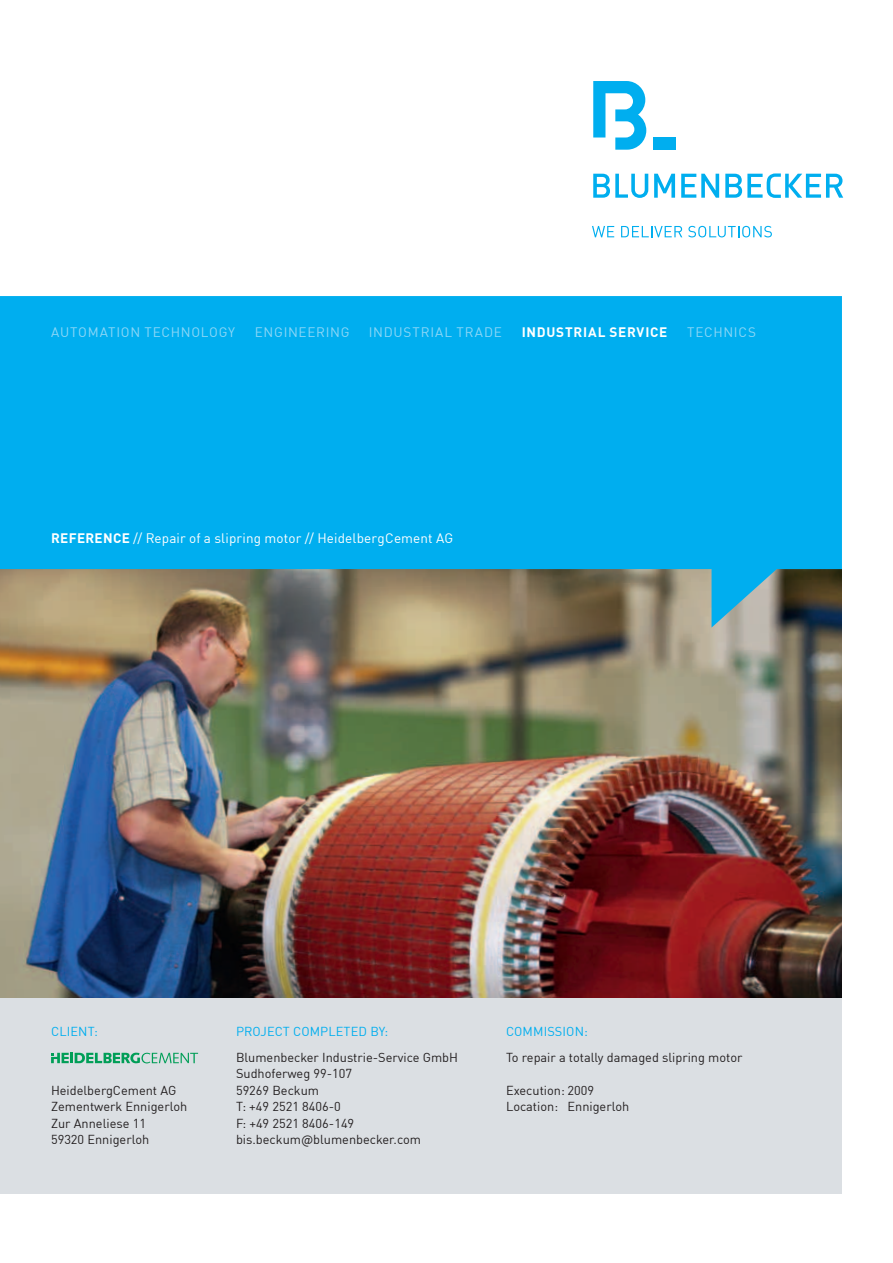
<style>
.page{position:relative;width:893px;height:1263px;background:#fff}
.page>*{position:absolute;margin:0;border:0;box-sizing:border-box;transform-origin:0 0}
.t1{font:13.5px "Blumenbecker DIN Pro";letter-spacing:.05em;color:#8dd7f7}
.t2{font:13.5px "Blumenbecker DIN Pro";letter-spacing:.01em;color:#fff}
.t3{font:700 13.5px "Blumenbecker DIN Pro";letter-spacing:.055em;color:#fff}
.t4{font:12.75px/16.5px "Blumenbecker DIN Pro";color:#231f20}
.t5{font:12.75px "Blumenbecker DIN Pro";letter-spacing:.01em;color:#00aeef}
.s1{font-weight:700}
</style>
<div class="page">
<img style="left:0;top:628px;width:842px;height:370px">
<svg style="left:0;top:296px;width:842px;height:332px;background:#17a5d7"></svg>
<div style="left:0;top:998px;width:842px;height:195px;background:#dbdfe3"></div>
<svg style="left:51px;top:1053px;width:147px;height:10px"></svg>
<svg style="left:593px;top:81px;width:53px;height:69px"></svg>
<div style="left:653px;top:137px;width:22px;height:13px;background:#00aeef"></div>
<svg style="left:593px;top:173px;width:250px;height:25px"></svg>
<svg style="left:592px;top:226px;width:22px;height:11px"></svg>
<svg style="left:621px;top:226px;width:61px;height:11px"></svg>
<svg style="left:688px;top:226px;width:84px;height:11px"></svg>
<p class="t1" style="left:51px;top:321px;width:186px">AUTOMATION TECHNOLOGY</p>
<p class="t1" style="left:255px;top:321px;width:19px">Engineering</p>
<p class="t1" style="left:369px;top:321px;width:135px">INDUSTRIAL TRADE</p>
<p class="t3" style="left:522px;top:320px;width:147px">INDUSTRIAL SERVICE</p>
<p class="t1" style="left:687px;top:321px;width:70px">TECHNICS</p>
<p class="t2" style="left:51px;top:528px;width:404px"><span class="s1">REFERENCE</span> // Repair of a slipring motor // HeidelbergCement AG</p>
<p class="t5" style="left:51px;top:1021px;width:48px">CLIENT:</p>
<p class="t4" style="left:51px;top:1081px;width:138px">HeidelbergCement AG<br>Zementwerk Ennigerloh<br>Zur Anneliese 11<br>59320 Ennigerloh</p>
<p class="t5" style="left:236px;top:1021px;width:154px">PROJECT COMPLETED BY:</p>
<p class="t4" style="left:236px;top:1048px;width:224px">Blumenbecker Industrie-Service GmbH<br>Sudhoferweg 99-107<br>59269 Beckum<br>T: +49 2521 8406-0<br>F: +49 2521 8406-149 bis.beckum@blumenbecker.com</p>
<p class="t5" style="left:506px;top:1021px;width:83px">COMMISSION:</p>
<p class="t4" style="left:506px;top:1047px;width:238px">To repair a totally damaged slipring motor</p>
<p class="t4" style="left:506px;top:1080px;width:125px">Execution: 2009<br>Location: Ennigerloh</p>
</div>
